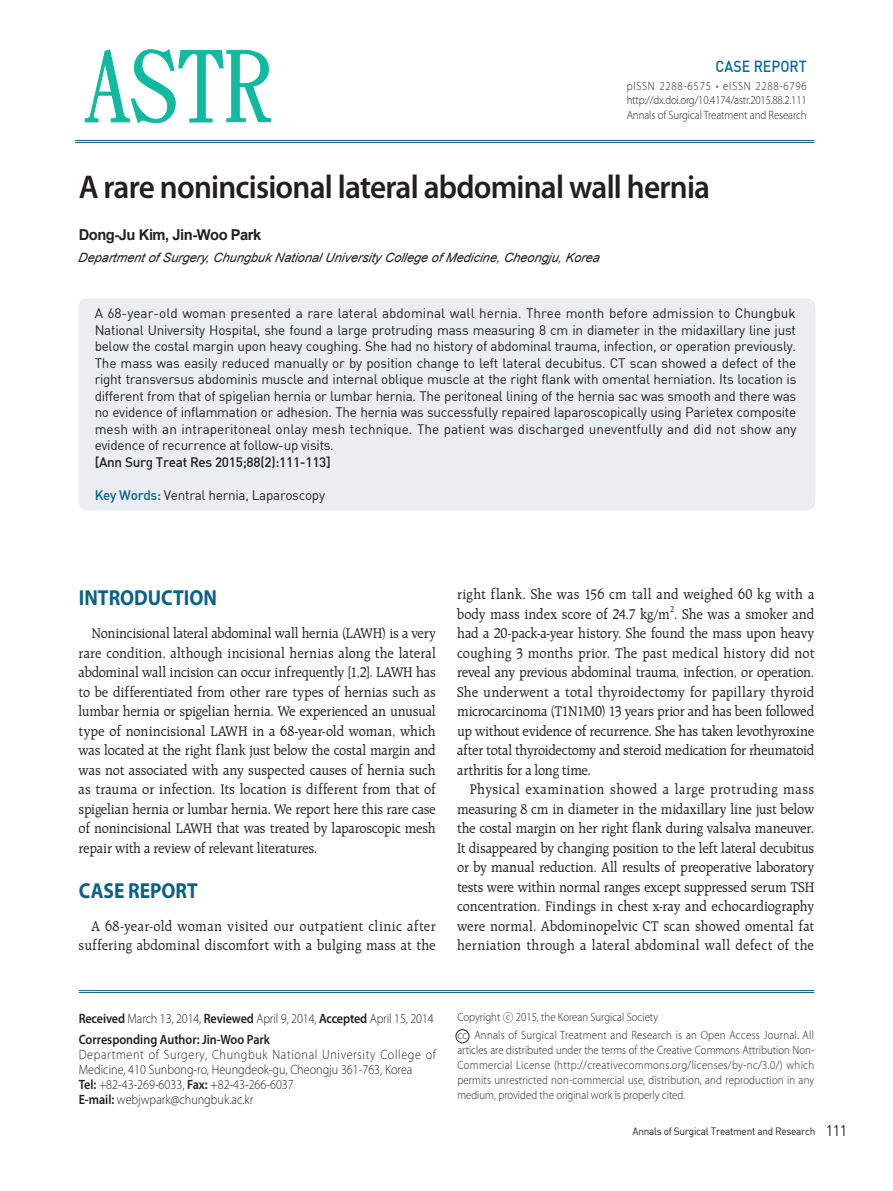
<style>
.page{position:relative;width:893px;height:1191px;background:#fff}
.page>*{position:absolute;margin:0;border:0;box-sizing:border-box;transform-origin:0 0}
.t1{font:600 33px "Myriad Pro";letter-spacing:-.025em;color:#231f20;scale:.95 1}
.t2{font:700 21.75px "Myriad Pro";color:#0b6189;scale:.9 1}
.t3{font:15.75px "Dinmed";color:#0069a4;scale:.9 1}
.t4{font:15px/19.5px "Raleigh BT";color:#231f20;text-align:justify;scale:.94 1}
.t5{font:700 15px "Arial";letter-spacing:-.03em;color:#231f20}
.t6{font:13.5px/16.5px "Dinreg";letter-spacing:-.02em;color:#231f20;text-align:justify}
.t7{font:300 13.5px/15px "Myriad Pro";color:#231f20;scale:.9 1}
.t8{font:600 13.5px/21px "Myriad Pro";color:#231f20;scale:.9 1}
.t9{font:13.5px "Dinmed";letter-spacing:-.02em;color:#231f20}
.t10{font:italic 12.75px "Arial";color:#231f20}
.t11{font:300 12px/15px "Myriad Pro";color:#231f20;text-align:justify;scale:.9 1}
.t12{font:300 12px/18px "Myriad Pro";letter-spacing:.025em;color:#231f20;scale:.9 1}
.t13{font:10.5px "Dinreg";letter-spacing:-.025em;color:#231f20;scale:.95 1}
.t14{font:8.7px "Raleigh BT";color:#231f20;scale:.94 1}
.s1{font-size:12.45px;color:#0069a4}
.s2{font-family:"Dinmed";color:#0b6189}
.s3{font-weight:300}
.s4{font-weight:600}
.s5{font-family:"Ymjo 420";font-weight:400}
.s6{font-size:15px}
</style>
<div class="page">
<svg style="left:84px;top:49px;width:188px;height:75px"></svg>
<hr style="left:75px;top:140px;width:739px;height:1px;background:#0b6189">
<hr style="left:75px;top:142px;width:739px;height:1px;background:#0b6189">
<hr style="left:79px;top:990px;width:735px;height:1px;background:#0b6189">
<hr style="left:79px;top:992px;width:735px;height:1px;background:#0b6189">
<div style="left:79px;top:298px;width:736px;height:212px;background:#eaedf2;border-radius:9px"></div>
<div style="left:456px;top:1029px;width:13px;height:14px;border:1px solid #231f20;border-radius:50%"></div>
<p class="t3" style="left:716px;top:56px;width:103px">CASE REPORT</p>
<p class="t11" style="left:627px;top:78px;width:202px">pISSN 2288-6575 <span class="s1">•</span> eISSN 2288-6796 http://dx.doi.org/10.4174/astr.2015.88.2.111<br>Annals of Surgical Treatment and Research</p>
<h1 class="t1" style="left:79px;top:166px;width:666px">A rare nonincisional lateral abdominal wall hernia</h1>
<p class="t5" style="left:79px;top:225px;width:184px">Dong-Ju Kim, Jin-Woo Park</p>
<p class="t10" style="left:78px;top:250px;width:526px">Department of Surgery,Chungbuk National University College of Medicine,Cheongju,Korea</p>
<p class="t6" style="left:95px;top:305px;width:703px">A 68-year-old woman presented a rare lateral abdominal wall hernia. Three month before admission to Chungbuk National University Hospital, she found a large protruding mass measuring 8 cm in diameter in the midaxillary line just below the costal margin upon heavy coughing. She had no history of abdominal trauma, infection, or operation previously.<br>The mass was easily reduced manually or by position change to left lateral decubitus. CT scan showed a defect of the right transversus abdominis muscle and internal oblique muscle at the right flank with omental herniation. Its location is different from that of spigelian hernia or lumbar hernia. The peritoneal lining of the hernia sac was smooth and there was no evidence of inflammation or adhesion. The hernia was successfully repaired laparoscopically using Parietex composite mesh with an intraperitoneal onlay mesh technique. The patient was discharged uneventfully and did not show any evidence of recurrence at follow-up visits.</p>
<p class="t9" style="left:95px;top:453px;width:238px">[Ann Surg Treat Res 2015;88(2):111-113]</p>
<p class="t6" style="left:95px;top:486px;width:232px"><span class="s2">Key Words:</span> Ventral hernia, Laparoscopy</p>
<h2 class="t2" style="left:79px;top:583px;width:155px">INTRODUCTION</h2>
<p class="t4" style="left:79px;top:623px;width:381px;text-indent:13px">Nonincisional lateral abdominal wall hernia (LAWH) is a very rare condition, although incisional hernias along the lateral abdominal wall incision can occur infrequently [1,2]. LAWH has to be differentiated from other rare types of hernias such as lumbar hernia or spigelian hernia. We experienced an unusual type of nonincisional LAWH in a 68-year-old woman, which was located at the right flank just below the costal margin and was not associated with any suspected causes of hernia such as trauma or infection. Its location is different from that of spigelian hernia or lumbar hernia. We report here this rare case of nonincisional LAWH that was treated by laparoscopic mesh repair with a review of relevant literatures.</p>
<h2 class="t2" style="left:79px;top:876px;width:134px">CASE REPORT</h2>
<p class="t4" style="left:79px;top:916px;width:381px;text-align:right">A 68-year-old woman visited our outpatient clinic after suffering abdominal discomfort with a bulging mass at the</p>
<p class="t4" style="left:457px;top:584px;width:382px">right flank. She was 156 cm tall and weighed 60 kg with a body mass index score of 24.7 kg/m . She was a smoker and</p>
<p class="t14" style="left:670px;top:604px;width:6px">2</p>
<p class="t4" style="left:457px;top:623px;width:382px">had a 20-pack-a-year history. She found the mass upon heavy coughing 3 months prior. The past medical history did not reveal any previous abdominal trauma, infection, or operation.<br>She underwent a total thyroidectomy for papillary thyroid microcarcinoma (T1N1M0) 13 years prior and has been followed up without evidence of recurrence. She has taken levothyroxine after total thyroidectomy and steroid medication for rheumatoid arthritis for a long time.</p>
<p class="t4" style="left:457px;top:779px;width:381px;text-indent:13px">Physical examination showed a large protruding mass measuring 8 cm in diameter in the midaxillary line just below the costal margin on her right flank during valsalva maneuver.<br>It disappeared by changing position to the left lateral decubitus or by manual reduction. All results of preoperative laboratory tests were within normal ranges except suppressed serum TSH concentration. Findings in chest x-ray and echocardiography were normal. Abdominopelvic CT scan showed omental fat herniation through a lateral abdominal wall defect of the</p>
<p class="t8" style="left:79px;top:1007px;width:396px">Received <span class="s3">March 13, 2014,</span> Reviewed <span class="s3">April 9, 2014,</span> Accepted <span class="s3">April 15, 2014<br></span>Corresponding Author: Jin-Woo Park</p>
<p class="t7" style="left:79px;top:1046px;width:399px">Department of Surgery, Chungbuk National University College of Medicine, 410 Sunbong-ro, Heungdeok-gu, Cheongju 361-763, Korea<br><span class="s4">Tel:</span> +82-43-269-6033, <span class="s4">Fax:</span> +82-43-266-6037<br><span class="s4">E-mail:</span> webjwpark@chungbuk.ac.kr</p>
<p class="t12" style="left:457px;top:1008px;width:398px">Copyright <span class="s5">ⓒ</span> 2015, the Korean Surgical Society<br>cc Annals of Surgical Treatment and Research is an Open Access Journal. All</p>
<p class="t11" style="left:457px;top:1042px;width:398px">articles are distributed under the terms of the Creative Commons Attribution Non-Commercial License (http://creativecommons.org/licenses/by-nc/3.0/) which permits unrestricted non-commercial use, distribution, and reproduction in any medium, provided the original work is properly cited.</p>
<p class="t13" style="left:633px;top:1124px;width:228px">Annals of Surgical Treatment and Research <span class="s6">111</span></p>
</div>
